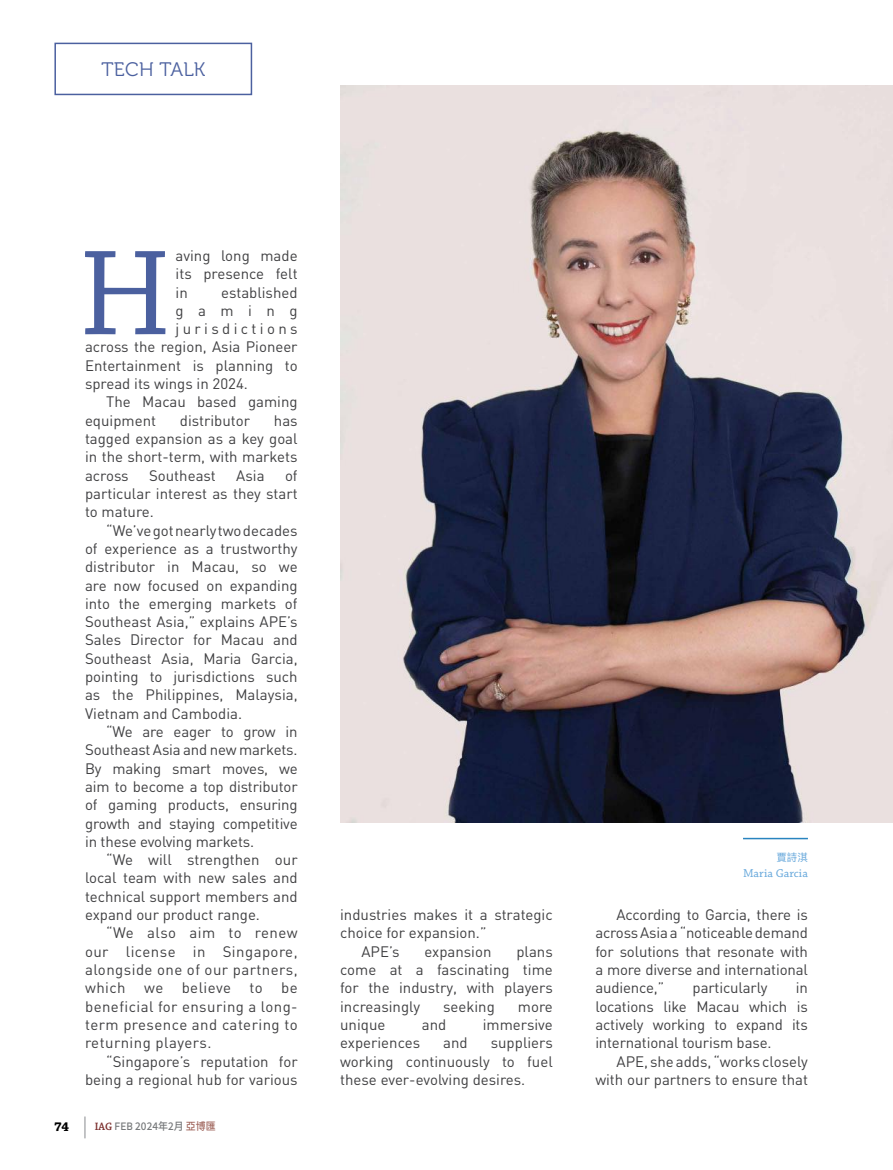
<style>
.page{position:relative;width:893px;height:1170px;background:#fff}
.page>*{position:absolute;margin:0;border:0;box-sizing:border-box;transform-origin:0 0}
.t1{font:127.65px "Chaparral Pro";color:#4b609f}
.t2{font:19.5px "Museo 300";letter-spacing:.02em;color:#4b609f}
.t3{font:15px/18.3px "DIN";color:#404042;text-align:justify}
.t4{font:15px "DIN";letter-spacing:.225em;color:#404042}
.t5{font:700 13.5px "Chaparral Pro";color:#000}
.t6{font:12px "Chaparral Pro Capt";color:#65a7db}
.t7{font:500 10.5px "Source Han Sans TW";color:#76787a;scale:.95 1}
.t8{font:10.5px "Ping Fang TC";color:#65a7db}
.s1{font-family:"Chaparral Pro";font-weight:600;font-size:11.25px;color:#7b2e2c}
.s2{font-family:"DIN"}
.s3{color:#a1675e}
</style>
<div class="page">
<svg style="left:85px;top:1116px;width:1px;height:22px"></svg>
<div style="left:54px;top:43px;width:198px;height:52px;background:#fff;border:2px solid #4b609f"></div>
<img style="left:340px;top:85px;width:553px;height:737px">
<hr style="left:743px;top:837px;width:65px;height:2px;background:#2984bf">
<h2 class="t2" style="left:101px;top:59px;width:105px">TECH TALK</h2>
<h1 class="t1" style="left:78px;top:223px;width:95px">H</h1>
<p class="t3" style="left:176px;top:246px;width:124px">aving long made its presence felt in</p>
<p class="t3" style="left:221px;top:283px;width:78px">established</p>
<p class="t3" style="left:176px;top:301px;width:124px">gaming</p>
<p class="t4" style="left:176px;top:319px;width:124px">jurisdictions</p>
<p class="t3" style="left:85px;top:337px;width:214px">across the region, Asia Pioneer</p>
<p class="t3" style="left:85px;top:356px;width:214px">Entertainment is planning to</p>
<p class="t3" style="left:85px;top:374px;width:164px">spread its wings in 2024.</p>
<p class="t3" style="left:106px;top:392px;width:193px">The Macau based gaming</p>
<p class="t3" style="left:85px;top:411px;width:73px">equipment</p>
<p class="t3" style="left:180px;top:411px;width:72px">distributor</p>
<p class="t3" style="left:85px;top:411px;width:214px;text-indent:189px">has tagged expansion as a key goal in the short-term, with markets across</p>
<p class="t3" style="left:149px;top:466px;width:68px">Southeast</p>
<p class="t3" style="left:236px;top:466px;width:30px">Asia</p>
<p class="t3" style="left:85px;top:466px;width:214px;text-indent:200px">of particular interest as they start to mature.</p>
<p class="t3" style="left:85px;top:520px;width:214px;text-indent:21px">“We’ve got nearly two decades of experience as a trustworthy distributor in Macau, so we are now focused on expanding into the emerging markets of Southeast Asia,” explains APE’s Sales Director for Macau and Southeast Asia, Maria Garcia, pointing to jurisdictions such as the Philippines, Malaysia, Vietnam and Cambodia.</p>
<p class="t3" style="left:85px;top:722px;width:214px;text-indent:21px">“We are eager to grow in Southeast Asia and new markets.<br>By making smart moves, we aim to become a top distributor of gaming products, ensuring growth and staying competitive in these evolving markets.</p>
<p class="t3" style="left:85px;top:850px;width:214px;text-indent:21px">“We will strengthen our local team with new sales and technical support members and expand our product range.</p>
<p class="t3" style="left:85px;top:923px;width:214px;text-indent:21px">“We also aim to renew our license in Singapore, alongside one of our partners, which we believe to be beneficial for ensuring a long&shy;term presence and catering to returning players.</p>
<p class="t3" style="left:85px;top:1051px;width:214px;text-align:right">“Singapore’s reputation for being a regional hub for various</p>
<p class="t5" style="left:54px;top:1118px;width:17px">74</p>
<p class="t7" style="left:95px;top:1120px;width:129px"><span class="s1">IAG</span> <span class="s2">FEB</span> 2024年2月 <span class="s3">亞博匯</span></p>
<p class="t3" style="left:340px;top:905px;width:214px">industries makes it a strategic</p>
<p class="t3" style="left:340px;top:923px;width:148px">choice for expansion.”</p>
<p class="t3" style="left:361px;top:941px;width:40px">APE’s</p>
<p class="t3" style="left:424px;top:941px;width:68px">expansion</p>
<p class="t3" style="left:340px;top:941px;width:214px;text-indent:176px">plans come at a fascinating time for the industry, with players increasingly</p>
<p class="t3" style="left:443px;top:996px;width:53px">seeking</p>
<p class="t3" style="left:518px;top:996px;width:36px">more</p>
<p class="t3" style="left:340px;top:1015px;width:47px">unique</p>
<p class="t3" style="left:422px;top:1015px;width:26px">and</p>
<p class="t3" style="left:483px;top:1015px;width:72px">immersive</p>
<p class="t3" style="left:340px;top:1033px;width:82px">experiences</p>
<p class="t3" style="left:443px;top:1033px;width:26px">and</p>
<p class="t3" style="left:340px;top:1033px;width:214px;text-indent:151px">suppliers working continuously to fuel these ever-evolving desires.</p>
<p class="t8" style="left:776px;top:851px;width:33px">賈詩淇</p>
<p class="t6" style="left:743px;top:866px;width:66px">Maria Garcia</p>
<p class="t3" style="left:595px;top:905px;width:214px;text-indent:21px">According to Garcia, there is across Asia a “noticeable demand for solutions that resonate with a more diverse and international audience,”</p>
<p class="t3" style="left:595px;top:978px;width:214px;text-indent:201px">in locations like Macau which is actively working to expand its international tourism base.</p>
<p class="t3" style="left:595px;top:1051px;width:214px;text-align:right">APE, she adds, “works closely with our partners to ensure that</p>
<p class="t3" style="left:693px;top:978px;width:76px">particularly</p>
</div>
